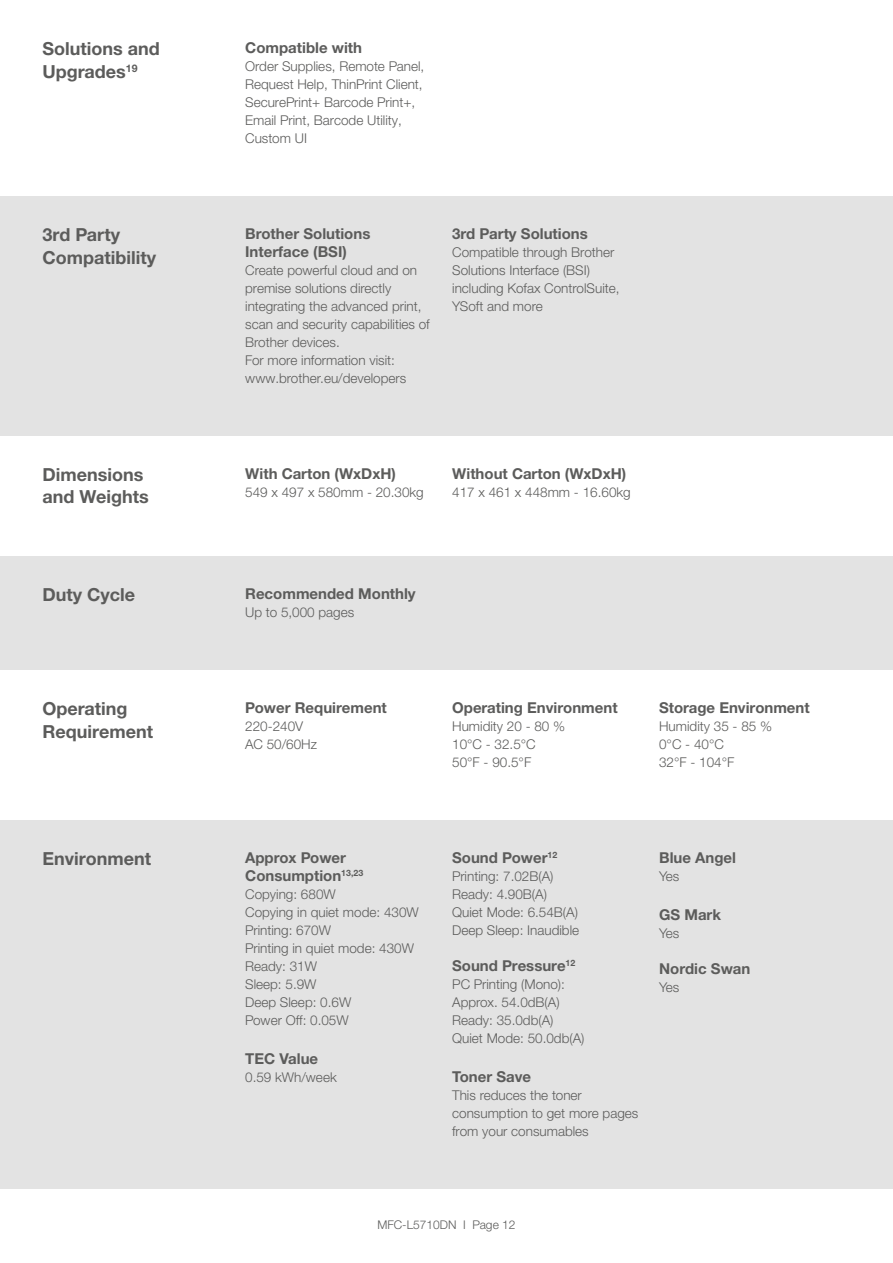
<style>
.page{position:relative;width:893px;height:1263px;background:#fff}
.page>*{position:absolute;margin:0;border:0;box-sizing:border-box;transform-origin:0 0}
.t1{font:700 18px/22.5px "Helvetica Neue LTW1 G";color:#5c5c5b}
.t2{font:700 15px/18px "Helvetica Neue LTW1 G";color:#5c5c5b}
.t3{font:300 13.5px/18px "Helvetica Neue LTW1 G";color:#5c5c5b}
.t4{font:300 12px "Helvetica Neue LTW1 G";color:#5c5c5b}
</style>
<div class="page">
<div style="left:0;top:557px;width:893px;height:113px;background:#e3e3e3"></div>
<div style="left:0;top:196px;width:893px;height:240px;background:#e3e3e3"></div>
<div style="left:0;top:820px;width:893px;height:369px;background:#e3e3e3"></div>
<h1 class="t1" style="left:43px;top:38px;width:119px">Solutions and<br>Upgrades<sup>19</sup></h1>
<p class="t2" style="left:245px;top:39px;width:118px">Compatible with</p>
<p class="t3" style="left:245px;top:57px;width:181px">Order Supplies, Remote Panel,<br>Request Help, ThinPrint Client,<br>SecurePrint+ Barcode Print+,<br>Email Print, Barcode Utility,<br>Custom UI</p>
<h1 class="t1" style="left:43px;top:223px;width:115px">3rd Party<br>Compatibility</h1>
<p class="t2" style="left:245px;top:225px;width:127px">Brother Solutions<br>Interface (BSI)</p>
<p class="t3" style="left:245px;top:261px;width:186px">Create powerful cloud and on premise solutions directly integrating the advanced print, scan and security capabilities of<br>Brother devices.<br>For more information visit: www.brother.eu/developers</p>
<p class="t2" style="left:452px;top:225px;width:137px">3rd Party Solutions</p>
<p class="t3" style="left:452px;top:243px;width:169px">Compatible through Brother<br>Solutions Interface (BSI) including Kofax ControlSuite,<br>YSoft and more</p>
<h1 class="t1" style="left:43px;top:463px;width:108px">Dimensions and Weights</h1>
<p class="t2" style="left:245px;top:464px;width:152px">With Carton (WxDxH)</p>
<p class="t3" style="left:245px;top:483px;width:180px">549 x 497 x 580mm - 20.30kg</p>
<p class="t2" style="left:452px;top:464px;width:176px">Without Carton (WxDxH)</p>
<p class="t3" style="left:452px;top:483px;width:180px">417 x 461 x 448mm - 16.60kg</p>
<h1 class="t1" style="left:43px;top:583px;width:94px">Duty Cycle</h1>
<p class="t2" style="left:245px;top:585px;width:172px">Recommended Monthly</p>
<p class="t3" style="left:245px;top:603px;width:111px">Up to 5,000 pages</p>
<h1 class="t1" style="left:43px;top:697px;width:112px">Operating<br>Requirement</h1>
<p class="t2" style="left:245px;top:698px;width:143px">Power Requirement</p>
<p class="t3" style="left:245px;top:717px;width:73px">220-240V<br>AC 50/60Hz</p>
<p class="t2" style="left:452px;top:698px;width:167px">Operating Environment</p>
<p class="t3" style="left:452px;top:717px;width:115px">Humidity 20 - 80 %<br>10°C - 32.5°C<br>50°F - 90.5°F</p>
<p class="t2" style="left:659px;top:698px;width:152px">Storage Environment</p>
<p class="t3" style="left:659px;top:717px;width:115px">Humidity 35 - 85 %<br>0°C - 40°C<br>32°F - 104°F</p>
<h1 class="t1" style="left:43px;top:847px;width:110px">Environment</h1>
<p class="t2" style="left:245px;top:848px;width:119px">Approx Power<br>Consumption<sup>13,23</sup></p>
<p class="t3" style="left:245px;top:885px;width:175px">Copying: 680W<br>Copying in quiet mode: 430W<br>Printing: 670W<br>Printing in quiet mode: 430W<br>Ready: 31W<br>Sleep: 5.9W<br>Deep Sleep: 0.6W<br>Power Off: 0.05W</p>
<p class="t2" style="left:245px;top:1049px;width:75px">TEC Value</p>
<p class="t3" style="left:245px;top:1068px;width:93px">0.59 kWh/week</p>
<p class="t2" style="left:452px;top:848px;width:107px">Sound Power<sup>12</sup></p>
<p class="t3" style="left:452px;top:867px;width:129px">Printing: 7.02B(A)<br>Ready: 4.90B(A)<br>Quiet Mode: 6.54B(A)<br>Deep Sleep: Inaudible</p>
<p class="t2" style="left:452px;top:956px;width:125px">Sound Pressure<sup>12</sup></p>
<p class="t3" style="left:452px;top:975px;width:134px">PC Printing (Mono):<br>Approx. 54.0dB(A)<br>Ready: 35.0db(A)<br>Quiet Mode: 50.0db(A)</p>
<p class="t2" style="left:452px;top:1067px;width:81px">Toner Save</p>
<p class="t3" style="left:452px;top:1086px;width:188px">This reduces the toner consumption to get more pages from your consumables</p>
<p class="t2" style="left:659px;top:848px;width:78px">Blue Angel</p>
<p class="t3" style="left:659px;top:867px;width:22px">Yes</p>
<p class="t2" style="left:659px;top:905px;width:63px">GS Mark</p>
<p class="t3" style="left:659px;top:924px;width:22px">Yes</p>
<p class="t2" style="left:659px;top:959px;width:93px">Nordic Swan</p>
<p class="t3" style="left:659px;top:978px;width:22px">Yes</p>
<p class="t4" style="left:377px;top:1217px;width:140px">MFC-L5710DN I Page 12</p>
</div>
